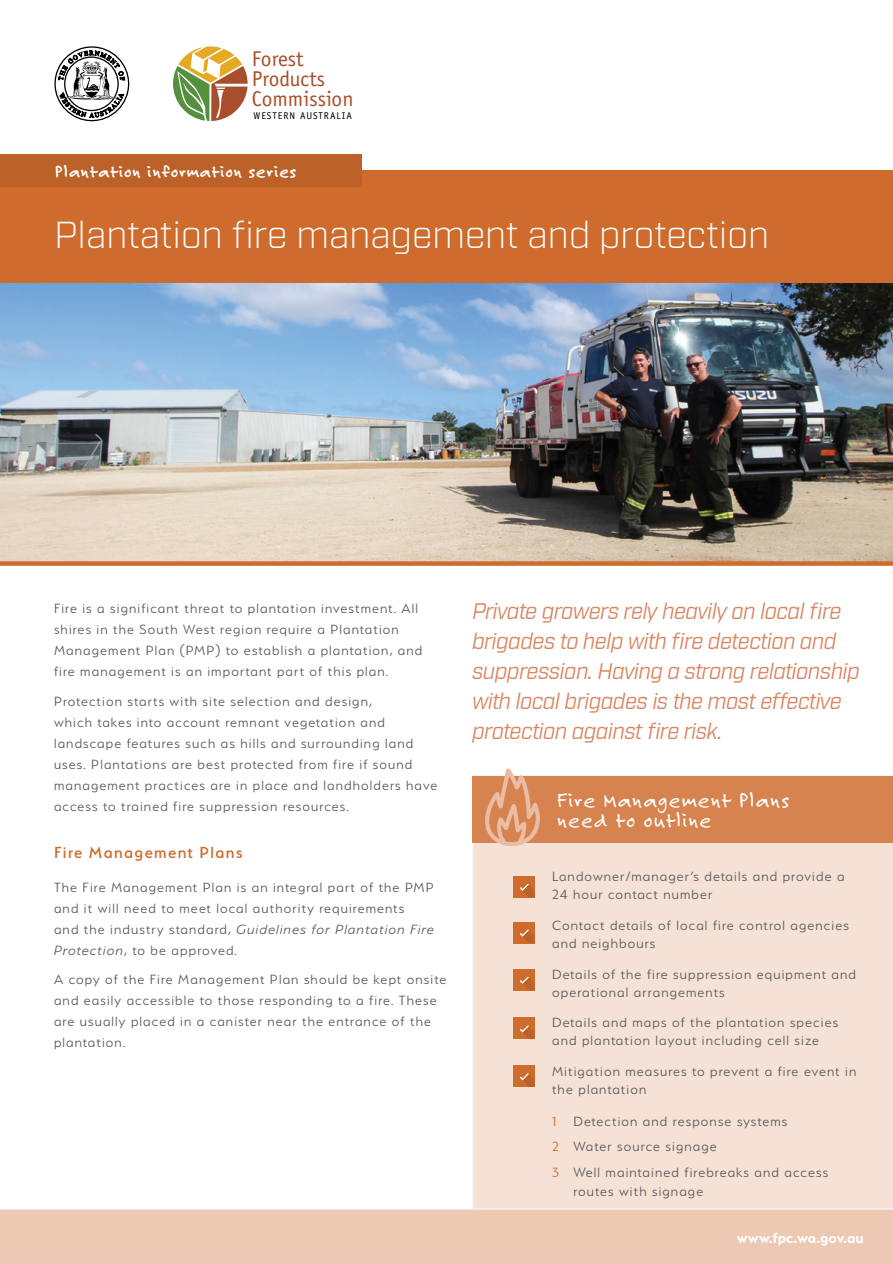
<style>
.page{position:relative;width:893px;height:1263px;background:#fff}
.page>*{position:absolute;margin:0;border:0;box-sizing:border-box;transform-origin:0 0}
.t1{font:300 37.5px "Industry";color:#fff}
.t2{font:italic 22.5px/30px "Industry";letter-spacing:-.03em;color:#d98560}
.t3{font:22.5px/19.5px "Felt Tip Roman";letter-spacing:.05em;color:#fff}
.t4{font:21.45px/20px "Officina Sans";color:#a94e2a}
.t5{font:700 18px "Felt Tip Roman";letter-spacing:.05em;color:#fff}
.t6{font:500 18px "Serenity";letter-spacing:.075em;color:#ce6b2d}
.t7{font:700 16.5px "Serenity";color:#fff}
.t8{font:300 15px/21px "Serenity";letter-spacing:.075em;color:#58595b}
.t9{font:9.9px "Officina Sans";letter-spacing:.1em;color:#000}
.s1{font-style:italic}
.s2{color:#ce6b2d}
</style>
<div class="page">
<img style="left:0;top:283px;width:893px;height:278px">
<div style="left:473px;top:842px;width:420px;height:367px;background:#f5e1d5"></div>
<div style="left:513px;top:1066px;width:21px;height:21px;background:#ce6b2d"></div>
<svg style="left:519px;top:1073px;width:15px;height:14px"></svg>
<div style="left:0;top:170px;width:893px;height:113px;background:#ce6b2d"></div>
<svg style="left:173px;top:46px;width:75px;height:75px"></svg>
<div style="left:0;top:1209px;width:893px;height:54px;background:#edc8b3"></div>
<div style="left:0;top:154px;width:362px;height:32px;background:#bc6228"></div>
<div style="left:0;top:561px;width:893px;height:5px;background:#ce6b2d"></div>
<div style="left:513px;top:876px;width:21px;height:21px;background:#ce6b2d"></div>
<svg style="left:519px;top:883px;width:15px;height:14px"></svg>
<div style="left:513px;top:922px;width:21px;height:21px;background:#ce6b2d"></div>
<svg style="left:519px;top:929px;width:15px;height:14px"></svg>
<div style="left:513px;top:969px;width:21px;height:21px;background:#ce6b2d"></div>
<svg style="left:519px;top:976px;width:15px;height:14px"></svg>
<div style="left:513px;top:1018px;width:21px;height:21px;background:#ce6b2d"></div>
<svg style="left:519px;top:1025px;width:15px;height:14px"></svg>
<div style="left:472px;top:776px;width:421px;height:66px;background:#d78350"></div>
<svg style="left:484px;top:768px;width:56px;height:78px"></svg>
<svg style="left:58px;top:46px;width:67px;height:72px"></svg>
<h3 class="t4" style="left:252px;top:49px;width:103px">Forest<br>Products<br>Commission</h3>
<p class="t9" style="left:253px;top:110px;width:100px">WESTERN AUSTRALIA</p>
<p class="t5" style="left:55px;top:159px;width:243px">Plantation information series</p>
<h1 class="t1" style="left:54px;top:212px;width:717px">Plantation fire management and protection</h1>
<p class="t8" style="left:54px;top:598px;width:370px">Fire is a significant threat to plantation investment. All shires in the South West region require a Plantation Management Plan (PMP) to establish a plantation, and fire management is an important part of this plan.</p>
<p class="t8" style="left:54px;top:690px;width:385px">Protection starts with site selection and design,<br>which takes into account remnant vegetation and landscape features such as hills and surrounding land uses. Plantations are best protected from fire if sound management practices are in place and landholders have access to trained fire suppression resources.</p>
<p class="t6" style="left:54px;top:843px;width:190px">Fire Management Plans</p>
<p class="t8" style="left:54px;top:876px;width:382px">The Fire Management Plan is an integral part of the PMP and it will need to meet local authority requirements<br>and the industry standard, <span class="s1">Guidelines for Plantation Fire Protection</span>, to be approved.</p>
<p class="t8" style="left:54px;top:969px;width:394px">A copy of the Fire Management Plan should be kept onsite and easily accessible to those responding to a fire. These are usually placed in a canister near the entrance of the plantation.</p>
<h2 class="t2" style="left:472px;top:597px;width:389px">Private growers rely heavily on local fire brigades to help with fire detection and suppression. Having a strong relationship with local brigades is the most effective protection against fire risk.</h2>
<h2 class="t3" style="left:557px;top:791px;width:233px">Fire Management Plans need to outline</h2>
<p class="t8" style="left:552px;top:867px;width:294px;line-height:18px">Landowner/manager’s details and provide a<br>24 hour contact number</p>
<p class="t8" style="left:552px;top:916px;width:298px;line-height:18px">Contact details of local fire control agencies and neighbours</p>
<p class="t8" style="left:552px;top:965px;width:305px;line-height:18px">Details of the fire suppression equipment and operational arrangements</p>
<p class="t8" style="left:552px;top:1014px;width:288px;line-height:18px">Details and maps of the plantation species and plantation layout including cell size</p>
<p class="t8" style="left:552px;top:1062px;width:306px;line-height:18px">Mitigation measures to prevent a fire event in the plantation</p>
<p class="t8" style="left:552px;top:1109px;width:278px;line-height:25px"><span class="s2">1</span> Detection and response systems<br><span class="s2">2</span> Water source signage<br><span class="s2">3</span> Well maintained firebreaks and access</p>
<p class="t8" style="left:573px;top:1181px;width:131px">routes with signage</p>
<p class="t7" style="left:737px;top:1228px;width:128px">www.fpc.wa.gov.au</p>
</div>
